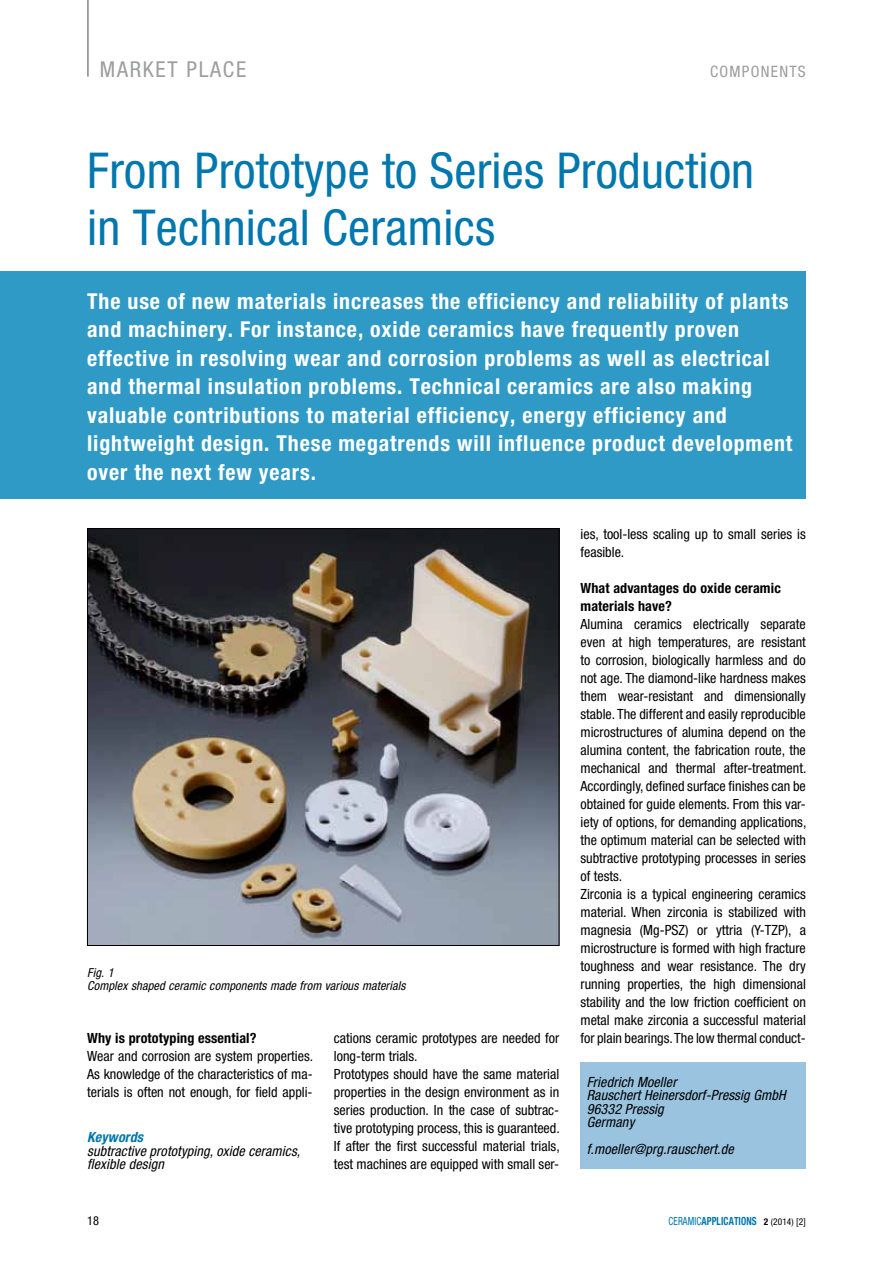
<style>
.page{position:relative;width:893px;height:1263px;background:#fff}
.page>*{position:absolute;margin:0;border:0;box-sizing:border-box;transform-origin:0 0}
.t1{font:condensed 49.5px/57px "Helvetica Neue";letter-spacing:.005em;color:#0077ae}
.t2{font:700 condensed 21.9px/28.5px "Helvetica Neue";letter-spacing:.04em;color:#fff}
.t3{font:condensed 21.9px "Helvetica Neue";letter-spacing:.08em;color:#9c9d9d}
.t4{font:condensed 15.75px "Helvetica Neue";letter-spacing:.08em;color:#9c9d9d}
.t5{font:condensed 14.1px/18px "Helvetica Neue";color:#000}
.t6{font:italic condensed 14.1px/13.5px "Helvetica Neue";letter-spacing:.01em;color:#000}
.t7{font:700 condensed 14.1px/18px "Helvetica Neue";letter-spacing:.01em;color:#000}
.t8{font:italic 700 condensed 14.1px "Helvetica Neue";letter-spacing:.01em;color:#0077ae}
.t9{font:italic condensed 12.3px/13.5px "Helvetica Neue";letter-spacing:.01em;color:#000}
.t10{font:condensed 12.3px "Helvetica Neue";color:#000}
.t11{font:700 condensed 11.25px "Helvetica Neue";letter-spacing:.01em;color:#0077ae;scale:.83 1}
.s1{font-weight:400}
.s2{font-size:9.3px;color:#000}
.s3{font-weight:400;font-size:9.3px;color:#000}
</style>
<div class="page">
<hr style="left:87px;top:0;width:2px;height:77px;background:#878786">
<div style="left:580px;top:1062px;width:226px;height:106px;background:#99c3df"></div>
<div style="left:0;top:272px;width:806px;height:227px;background:#309ac6"></div>
<img style="left:89px;top:530px;width:468px;height:414px">
<h2 class="t3" style="left:100px;top:56px;width:148px">MARKET PLACE</h2>
<p class="t4" style="left:710px;top:62px;width:97px">COMPONENTS</p>
<h1 class="t1" style="left:87px;top:142px;width:668px">From Prototype to Series Production in Technical Ceramics</h1>
<p class="t2" style="left:87px;top:286px;width:707px">The use of new materials increases the efficiency and reliability of plants and machinery. For instance, oxide ceramics have frequently proven effective in resolving wear and corrosion problems as well as electrical and thermal insulation problems. Technical ceramics are also making valuable contributions to material efficiency, energy efficiency and lightweight design. These megatrends will influence product development over the next few years.</p>
<p class="t9" style="left:87px;top:965px;width:320px">Fig. 1<br>Complex shaped ceramic components made from various materials</p>
<p class="t7" style="left:87px;top:1028px;width:171px">Why is prototyping essential?</p>
<p class="t5" style="left:87px;top:1046px;width:227px;text-align:justify">Wear and corrosion are system properties.<br>As knowledge of the characteristics of ma&shy;terials is often not enough, for field appli-</p>
<p class="t8" style="left:87px;top:1128px;width:58px">Keywords</p>
<p class="t6" style="left:87px;top:1144px;width:215px">subtractive prototyping, oxide ceramics, flexible design</p>
<p class="t5" style="left:334px;top:1028px;width:227px">cations ceramic prototypes are needed for long-term trials.<br>Prototypes should have the same material properties in the design environment as in series production. In the case of subtrac&shy;tive prototyping process, this is guaranteed.<br>If after the first successful material trials, test machines are equipped with small ser-</p>
<p class="t5" style="left:580px;top:524px;width:227px">ies, tool-less scaling up to small series is feasible.</p>
<p class="t7" style="left:580px;top:578px;width:202px">What advantages do oxide ceramic materials have?</p>
<p class="t5" style="left:580px;top:614px;width:227px">Alumina ceramics electrically separate even at high temperatures, are resistant to corrosion, biologically harmless and do not age. The diamond-like hardness makes them wear-resistant and dimensionally stable. The different and easily reproducible microstructures of alumina depend on the alumina content, the fabrication route, the mechanical and thermal after-treatment.<br>Accordingly, defined surface finishes can be obtained for guide elements. From this var&shy;iety of options, for demanding applications, the optimum material can be selected with subtractive prototyping processes in series of tests.<br>Zirconia is a typical engineering ceramics material. When zirconia is stabilized with magnesia (Mg-PSZ) or yttria (Y-TZP), a microstructure is formed with high fracture toughness and wear resistance. The dry running properties, the high dimensional stability and the low friction coefficient on metal make zirconia a successful material for plain bearings. The low thermal conduct-</p>
<p class="t6" style="left:587px;top:1075px;width:200px">Friedrich Moeller<br>Rauschert Heinersdorf-Pressig GmbH<br>96332 Pressig<br>Germany</p>
<p class="t6" style="left:587px;top:1143px;width:148px">f.moeller@prg.rauschert.de</p>
<p class="t10" style="left:87px;top:1213px;width:14px">18</p>
<p class="t11" style="left:669px;top:1214px;width:167px"><span class="s1">CERAMIC</span>APPLICATIONS <span class="s2">2</span> <span class="s3">(2014) [2]</span></p>
</div>
